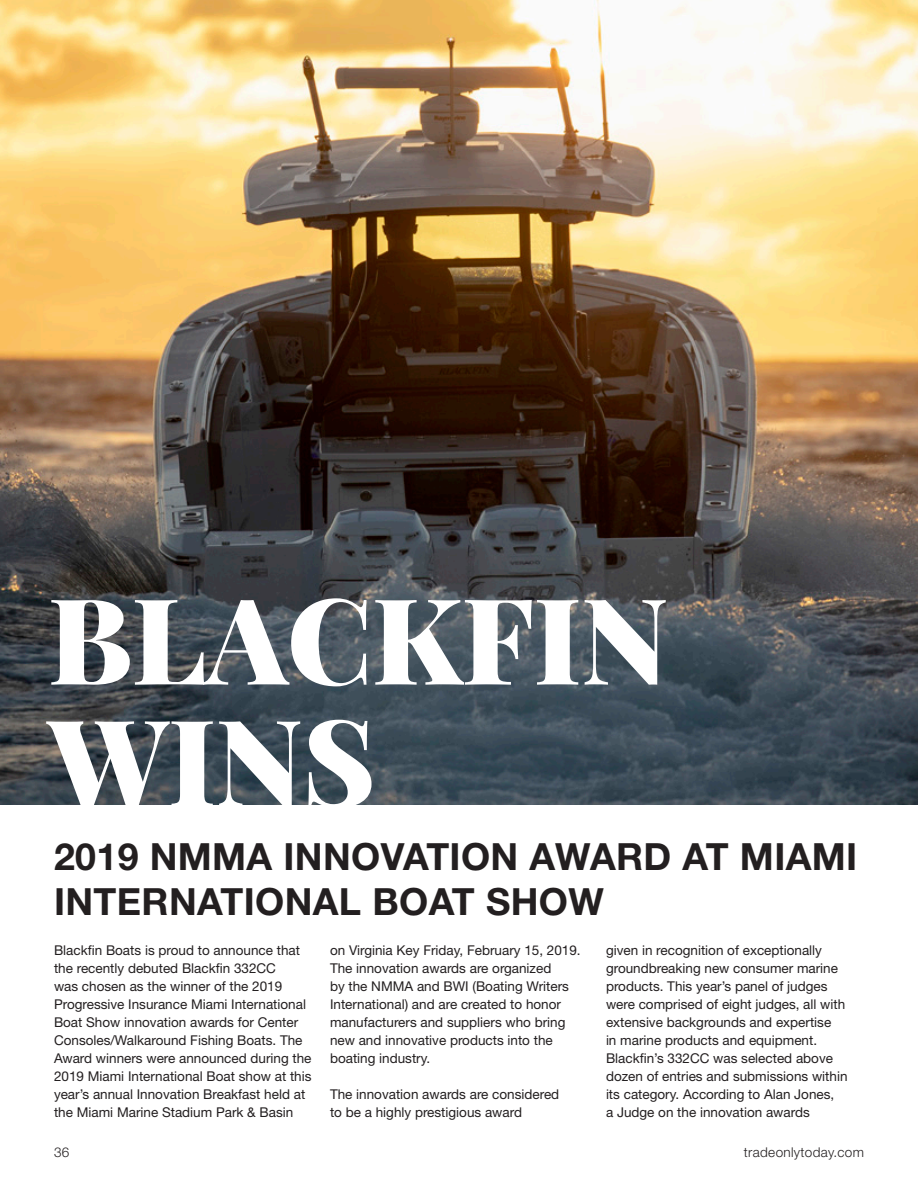
<style>
.page{position:relative;width:918px;height:1188px;background:#fff}
.page>*{position:absolute;margin:0;border:0;box-sizing:border-box;transform-origin:0 0}
.t1{font:900 119.55px "Playfair Display";letter-spacing:-.005em;color:#fff}
.t2{font:700 37.5px "Helvetica Neue LT Std";letter-spacing:.01em;color:#231f20}
.t3{font:13.5px/18px "Helvetica Neue LT Std";color:#231f20}
.t4{font:300 13.5px "Helvetica Neue LT Std";letter-spacing:.025em;color:#231f20}
</style>
<div class="page">
<img style="left:0;top:0;width:918px;height:805px">
<p class="t1" style="left:48px;top:563px;width:622px">BLACKFIN</p>
<p class="t1" style="left:48px;top:684px;width:329px">WINS</p>
<p class="t2" style="left:54px;top:834px;width:805px">2019 NMMA INNOVATION AWARD AT MIAMI</p>
<p class="t2" style="left:54px;top:879px;width:551px">INTERNATIONAL BOAT SHOW</p>
<p class="t3" style="left:54px;top:941px;width:259px">Blackfin Boats is proud to announce that the recently debuted Blackfin 332CC<br>was chosen as the winner of the 2019<br>Progressive Insurance Miami International Boat Show innovation awards for Center Consoles/Walkaround Fishing Boats. The Award winners were announced during the 2019 Miami International Boat show at this year’s annual Innovation Breakfast held at the Miami Marine Stadium Park &amp; Basin</p>
<p class="t3" style="left:330px;top:941px;width:252px">on Virginia Key Friday, February 15, 2019.</p>
<p class="t3" style="left:330px;top:959px;width:241px">The innovation awards are organized by the NMMA and BWI (Boating Writers International) and are created to honor manufacturers and suppliers who bring new and innovative products into the boating industry.</p>
<p class="t3" style="left:330px;top:1085px;width:231px">The innovation awards are considered to be a highly prestigious award</p>
<p class="t3" style="left:606px;top:941px;width:243px">given in recognition of exceptionally groundbreaking new consumer marine products. This year’s panel of judges were comprised of eight judges, all with extensive backgrounds and expertise<br>in marine products and equipment.<br>Blackfin’s 332CC was selected above dozen of entries and submissions within its category. According to Alan Jones,<br>a Judge on the innovation awards</p>
<p class="t4" style="left:54px;top:1144px;width:17px">36</p>
<p class="t4" style="left:744px;top:1144px;width:122px">tradeonlytoday.com</p>
</div>
